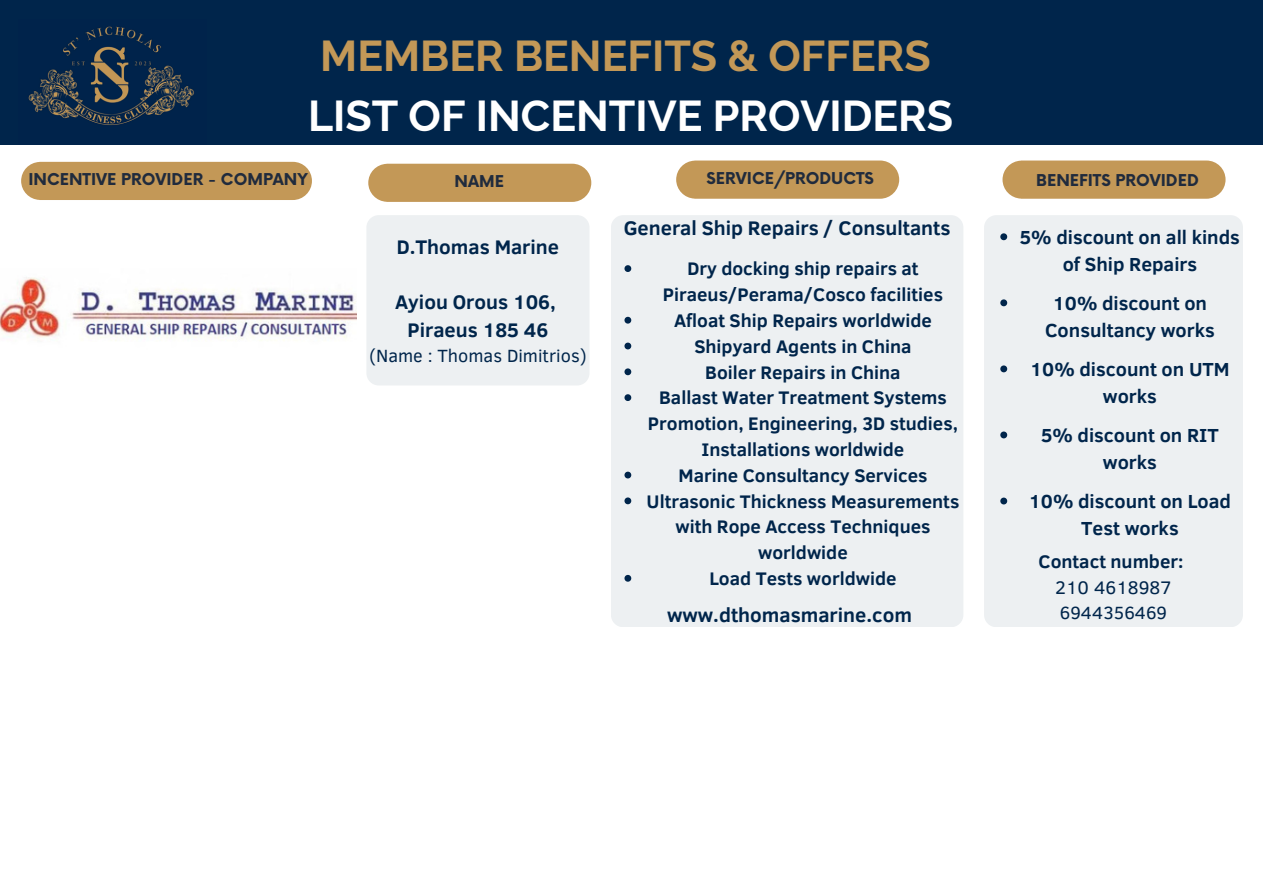
<style>
.page{position:relative;width:1263px;height:894px;background:#fff}
.page>*{position:absolute;margin:0;border:0;box-sizing:border-box;transform-origin:0 0}
.t1{font:700 42.9px/60px "Raleway";color:#fff}
.t2{font:700 20.1px/27.6px "Clear Sans";color:#00254b;text-align:center}
.t3{font:700 19.35px/27px "Clear Sans";color:#00254b;text-align:center}
.t4{font:700 18.6px/25.8px "Clear Sans";color:#00254b;text-align:center}
.t5{font:18.15px "Clear Sans";color:#00254b}
.t6{font:700 15.9px "Now";color:#202b3d}
.s1{color:#c39857}
.s2{font-weight:400}
</style>
<div class="page">
<div style="left:0;top:0;width:1263px;height:144px;background:#00254b"></div>
<img style="left:28px;top:26px;width:166px;height:99px">
<img style="left:0;top:277px;width:357px;height:64px">
<div style="left:611px;top:215px;width:352px;height:412px;background:#edf0f2;border-radius:12px"></div>
<div style="left:984px;top:215px;width:259px;height:412px;background:#edf0f2;border-radius:12px"></div>
<div style="left:366px;top:215px;width:223px;height:170px;background:#edf0f2;border-radius:12px"></div>
<svg style="left:624px;top:265px;width:7px;height:7px"></svg>
<svg style="left:624px;top:317px;width:7px;height:6px"></svg>
<svg style="left:624px;top:342px;width:7px;height:7px"></svg>
<svg style="left:624px;top:368px;width:7px;height:7px"></svg>
<svg style="left:624px;top:394px;width:7px;height:7px"></svg>
<svg style="left:624px;top:471px;width:7px;height:7px"></svg>
<svg style="left:624px;top:497px;width:7px;height:7px"></svg>
<svg style="left:624px;top:574px;width:7px;height:7px"></svg>
<svg style="left:1000px;top:233px;width:7px;height:7px"></svg>
<svg style="left:1000px;top:299px;width:7px;height:7px"></svg>
<svg style="left:1000px;top:365px;width:7px;height:7px"></svg>
<svg style="left:1000px;top:431px;width:7px;height:7px"></svg>
<svg style="left:1000px;top:497px;width:7px;height:7px"></svg>
<div style="left:21px;top:162px;width:291px;height:38px;background:#c39857;border-radius:19px"></div>
<div style="left:368px;top:164px;width:223px;height:38px;background:#c39857;border-radius:19px"></div>
<div style="left:676px;top:160px;width:223px;height:39px;background:#c39857;border-radius:19px"></div>
<div style="left:1002px;top:160px;width:223px;height:39px;background:#c39857;border-radius:19px"></div>
<p class="t1" style="left:308px;top:26px;width:646px"><span class="s1">MEMBER BENEFITS &amp; OFFERS<br></span>LIST OF INCENTIVE PROVIDERS</p>
<p class="t6" style="left:28px;top:171px;width:281px">INCENTIVE PROVIDER - COMPANY</p>
<h3 class="t6" style="left:455px;top:172px;width:51px">NAME</h3>
<p class="t6" style="left:706px;top:169px;width:169px">SERVICE/PRODUCTS</p>
<p class="t6" style="left:1036px;top:171px;width:164px">BENEFITS PROVIDED</p>
<p class="t2" style="left:397px;top:232px;width:164px">D.Thomas Marine</p>
<h1 class="t2" style="left:395px;top:287px;width:162px">Ayiou Orous 106,<br>Piraeus 185 46</h1>
<h1 class="t5" style="left:369px;top:342px;width:219px">(Name : Thomas Dimitrios)</h1>
<p class="t2" style="left:624px;top:213px;width:328px">General Ship Repairs / Consultants</p>
<p class="t4" style="left:663px;top:255px;width:282px">Dry docking ship repairs at<br>Piraeus/Perama/Cosco facilities</p>
<p class="t4" style="left:674px;top:306px;width:259px">Afloat Ship Repairs worldwide</p>
<p class="t4" style="left:694px;top:332px;width:219px">Shipyard Agents in China</p>
<p class="t4" style="left:705px;top:358px;width:197px">Boiler Repairs in China</p>
<h2 class="t4" style="left:648px;top:384px;width:312px">Ballast Water Treatment Systems<br>Promotion, Engineering, 3D studies,<br>Installations worldwide</h2>
<h4 class="t4" style="left:678px;top:461px;width:250px">Marine Consultancy Services</h4>
<h2 class="t4" style="left:647px;top:487px;width:314px">Ultrasonic Thickness Measurements with Rope Access Techniques worldwide</h2>
<p class="t4" style="left:709px;top:564px;width:188px">Load Tests worldwide</p>
<p class="t2" style="left:667px;top:600px;width:246px">www.dthomasmarine.com</p>
<p class="t3" style="left:1020px;top:222px;width:222px">5% discount on all kinds of Ship Repairs</p>
<p class="t3" style="left:1045px;top:288px;width:171px">10% discount on<br>Consultancy works</p>
<p class="t3" style="left:1030px;top:354px;width:201px">10% discount on UTM works</p>
<p class="t3" style="left:1041px;top:420px;width:179px">5% discount on RIT works</p>
<p class="t3" style="left:1029px;top:486px;width:204px">10% discount on Load<br>Test works</p>
<h2 class="t4" style="left:1038px;top:547px;width:146px">Contact number:<br><span class="s2">210 4618987</span></h2>
<h2 class="t5" style="left:1060px;top:599px;width:109px">6944356469</h2>
</div>
